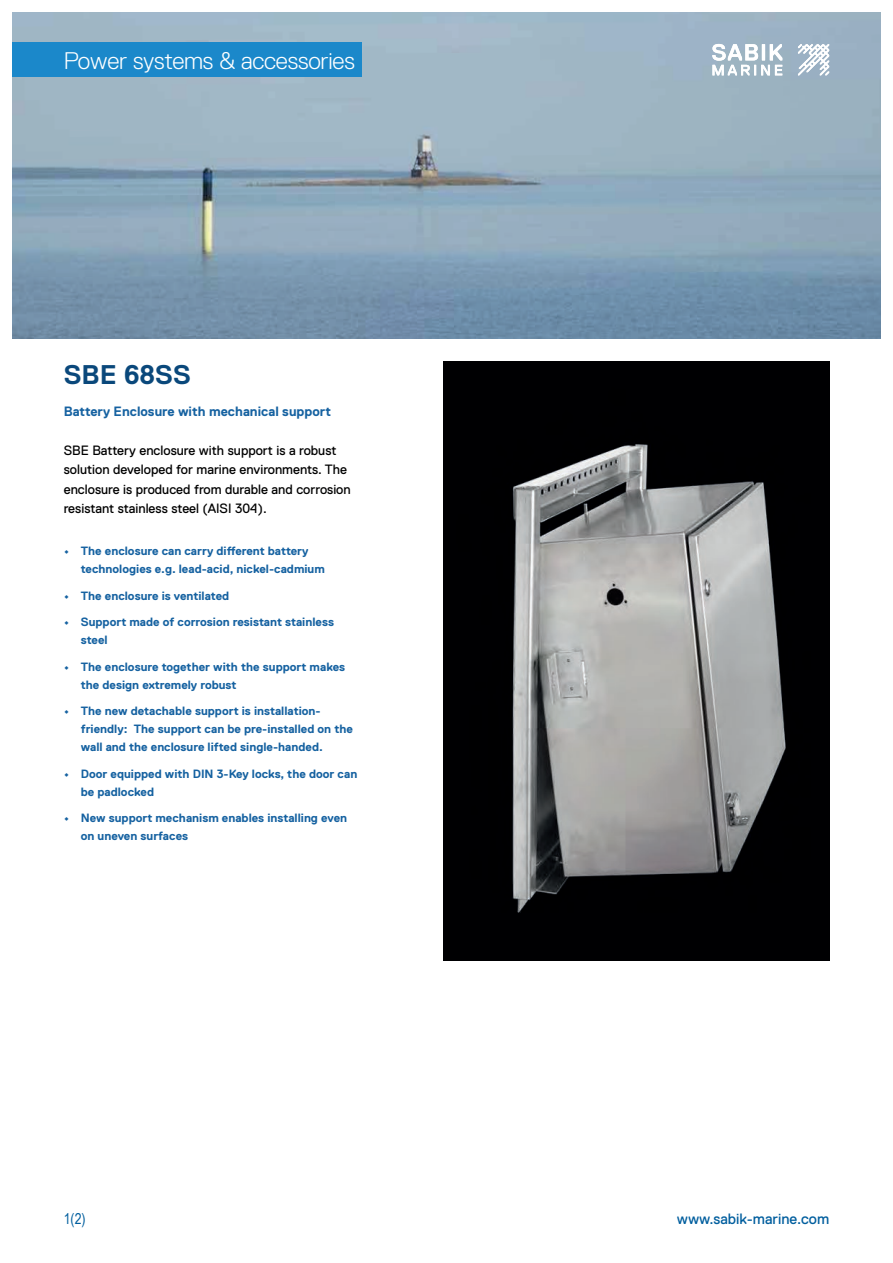
<style>
.page{position:relative;width:893px;height:1263px;background:#fff}
.page>*{position:absolute;margin:0;border:0;box-sizing:border-box;transform-origin:0 0}
.t1{font:700 27px "Replica Std";color:#0a487b}
.t2{font:300 24px "Replica Std";letter-spacing:-.01em;color:#fff}
.t3{font:15px "Replica Std";color:#005e9e}
.t4{font:15px "Arial Narrow";color:#005e9e}
.t5{font:13.5px/19.5px "Replica Std";color:#000001}
.t6{font:700 13.5px "Replica Std";color:#1662a1}
.t7{font:700 12px/18px "Replica Std";color:#1662a1}
</style>
<div class="page">
<img style="left:13px;top:13px;width:867px;height:325px">
<img style="left:443px;top:361px;width:386px;height:600px">
<div style="left:0;top:43px;width:361px;height:34px;background:#1b88ca"></div>
<svg style="left:798px;top:44px;width:31px;height:31px"></svg>
<svg style="left:712px;top:44px;width:70px;height:31px"></svg>
<h2 class="t2" style="left:64px;top:47px;width:293px">Power systems &amp; accessories</h2>
<h1 class="t1" style="left:64px;top:359px;width:129px">SBE 68SS</h1>
<p class="t6" style="left:64px;top:404px;width:269px">Battery Enclosure with mechanical support</p>
<p class="t5" style="left:64px;top:440px;width:288px">SBE Battery enclosure with support is a robust solution developed for marine environments. The enclosure is produced from durable and corrosion resistant stainless steel (AISI 304).</p>
<p class="t7" style="left:81px;top:542px;width:246px;text-indent:-17px">• The enclosure can carry different battery technologies e.g. lead-acid, nickel-cadmium</p>
<p class="t7" style="left:64px;top:586px;width:167px">• The enclosure is ventilated</p>
<p class="t7" style="left:81px;top:613px;width:255px;text-indent:-17px">• Support made of corrosion resistant stainless steel</p>
<p class="t7" style="left:81px;top:657px;width:266px;text-indent:-17px">• The enclosure together with the support makes the design extremely robust</p>
<p class="t7" style="left:81px;top:702px;width:274px;text-indent:-17px">• The new detachable support is installation&shy;friendly: The support can be pre-installed on the wall and the enclosure lifted single-handed.</p>
<p class="t7" style="left:81px;top:765px;width:278px;text-indent:-17px">• Door equipped with DIN 3-Key locks, the door can be padlocked</p>
<p class="t7" style="left:81px;top:809px;width:268px;text-indent:-17px">• New support mechanism enables installing even on uneven surfaces</p>
<p class="t4" style="left:64px;top:1208px;width:23px">1(2)</p>
<p class="t3" style="left:677px;top:1210px;width:154px">www.sabik-marine.com</p>
</div>
